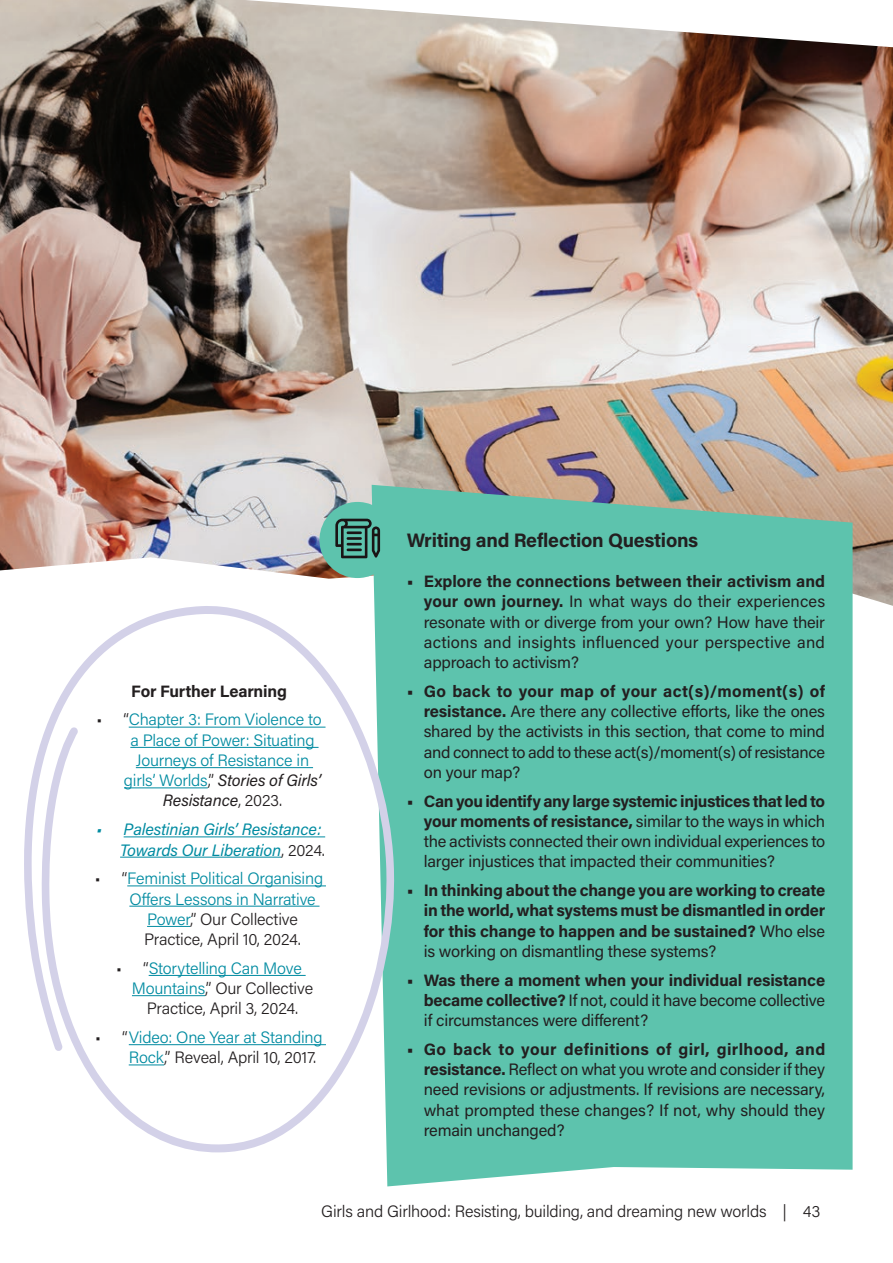
<style>
.page{position:relative;width:893px;height:1263px;background:#fff}
.page>*{position:absolute;margin:0;border:0;box-sizing:border-box;transform-origin:0 0}
._04__sub-head-body{font:700 19.5px "Acumin Pro";letter-spacing:-.01em;color:#231f20}
.t1{font:16.5px/20.2px "Acumin Pro";letter-spacing:-.015em;color:#231f20;text-align:justify}
.t2{font:300 16.5px/20.2px "Acumin Pro";letter-spacing:-.015em;color:#008ba1}
.Heading_3{font:700 16.5px/20.2px "Acumin Pro";letter-spacing:-.01em;color:#231f20;text-align:justify}
.t3{font:300 16.5px "Acumin Pro";letter-spacing:-.015em;color:#231f20}
.t4{font:italic 16.5px/20.2px "Acumin Pro";letter-spacing:-.015em;color:#008ba1;text-align:right}
.t5{font:italic 16.5px "Acumin Pro";letter-spacing:-.015em;color:#231f20}
.s1{color:#231f20}
.s2{font-weight:300;font-style:normal;color:#008ba1}
.s3{font-weight:300;font-style:normal}
.s4{font-weight:300;font-style:normal;color:#231f20}
.s5{color:#008ba1}
.s6{font-weight:700}
.s7{font-weight:400}
</style>
<div class="page">
<img style="left:0;top:0;width:893px;height:606px">
<div style="left:372px;top:485px;width:481px;height:701px;background:#5dc3ad"></div>
<svg style="left:24px;top:605px;width:373px;height:548px"></svg>
<hr style="left:129px;top:727px;width:197px;height:1px;background:#008ba1">
<hr style="left:130px;top:747px;width:189px;height:1px;background:#008ba1">
<hr style="left:136px;top:767px;width:177px;height:1px;background:#008ba1">
<hr style="left:124px;top:787px;width:84px;height:1px;background:#008ba1">
<hr style="left:124px;top:836px;width:201px;height:1px;background:#008ba1">
<hr style="left:120px;top:857px;width:161px;height:1px;background:#008ba1">
<hr style="left:127px;top:885px;width:199px;height:1px;background:#008ba1">
<hr style="left:129px;top:906px;width:190px;height:1px;background:#008ba1">
<hr style="left:147px;top:926px;width:43px;height:1px;background:#008ba1">
<hr style="left:149px;top:975px;width:157px;height:1px;background:#008ba1">
<hr style="left:132px;top:995px;width:73px;height:1px;background:#008ba1">
<hr style="left:129px;top:1044px;width:197px;height:1px;background:#008ba1">
<hr style="left:129px;top:1064px;width:35px;height:1px;background:#008ba1">
<div style="left:319px;top:502px;width:77px;height:76px;background:#5dc3ad;border-radius:50%"></div>
<svg style="left:335px;top:519px;width:45px;height:39px"></svg>
<p class="Heading_3" style="left:131px;top:680px;width:157px">For Further Learning</p>
<p class="t2" style="left:96px;top:709px;width:227px"><span class="s1">• “</span>Chapter 3: From Violence to</p>
<p class="t2" style="left:130px;top:729px;width:186px">a Place of Power: Situating</p>
<p class="t2" style="left:136px;top:749px;width:175px">Journeys of Resistance in</p>
<p class="t5" style="left:124px;top:769px;width:199px"><span class="s2">girls’ Worlds</span><span class="s3">,”</span> Stories of Girls’</p>
<p class="t5" style="left:163px;top:789px;width:121px">Resistance<span class="s3">, 2023.</span></p>
<p class="t4" style="left:97px;top:819px;width:230px">• Palestinian Girls’ Resistance:<br>Towards Our Liberation<span class="s4">, 2024.</span></p>
<p class="t2" style="left:95px;top:868px;width:230px"><span class="s1">• “</span>Feminist Political Organising</p>
<p class="t2" style="left:129px;top:888px;width:188px">Offers Lessons in Narrative</p>
<p class="t3" style="left:147px;top:908px;width:152px"><span class="s5">Power</span>,” Our Collective</p>
<p class="t3" style="left:144px;top:928px;width:158px">Practice, April 10, 2024.</p>
<p class="t2" style="left:116px;top:957px;width:187px"><span class="s1">• “</span>Storytelling Can Move</p>
<p class="t3" style="left:132px;top:977px;width:183px"><span class="s5">Mountains</span>,” Our Collective</p>
<p class="t3" style="left:147px;top:997px;width:153px">Practice, April 3, 2024.</p>
<p class="t2" style="left:129px;top:1026px;width:195px;text-indent:-33px"><span class="s1">• “</span>Video: One Year at Standing<br>Rock<span class="s1">,” Reveal, April 10, 2017.</span></p>
<p class="_04__sub-head-body" style="left:407px;top:526px;width:293px">Writing and Reflection Questions</p>
<p class="t1" style="left:424px;top:570px;width:403px;text-indent:-17px"><span class="s6">• Explore the connections between their activism and your own journey.</span> In what ways do their experiences resonate with or diverge from your own? How have their actions and insights influenced your perspective and approach to activism?</p>
<p class="t1" style="left:424px;top:680px;width:403px;text-indent:-17px"><span class="s6">• Go back to your map of your act(s)/moment(s) of resistance.</span> Are there any collective efforts, like the ones shared by the activists in this section, that come to mind and connect to add to these act(s)/moment(s) of resistance on your map?</p>
<p class="t1" style="left:424px;top:790px;width:403px;text-indent:-17px"><span class="s6">• Can you identify any large systemic injustices that led to your moments of resistance,</span> similar to the ways in which the activists connected their own individual experiences to larger injustices that impacted their communities?</p>
<p class="Heading_3" style="left:424px;top:879px;width:403px;text-indent:-17px">• In thinking about the change you are working to create in the world, what systems must be dismantled in order for this change to happen and be sustained? <span class="s7">Who else is working on dismantling these systems?</span></p>
<p class="t1" style="left:424px;top:969px;width:403px;text-indent:-17px"><span class="s6">• Was there a moment when your individual resistance became collective?</span> If not, could it have become collective if circumstances were different?</p>
<p class="t1" style="left:424px;top:1038px;width:403px;text-indent:-17px"><span class="s6">• Go back to your definitions of girl, girlhood, and resistance.</span> Reflect on what you wrote and consider if they need revisions or adjustments. If revisions are necessary, what prompted these changes? If not, why should they remain unchanged?</p>
<p class="t3" style="left:321px;top:1200px;width:501px">Girls and Girlhood: Resisting, building, and dreaming new worlds | 43</p>
</div>
